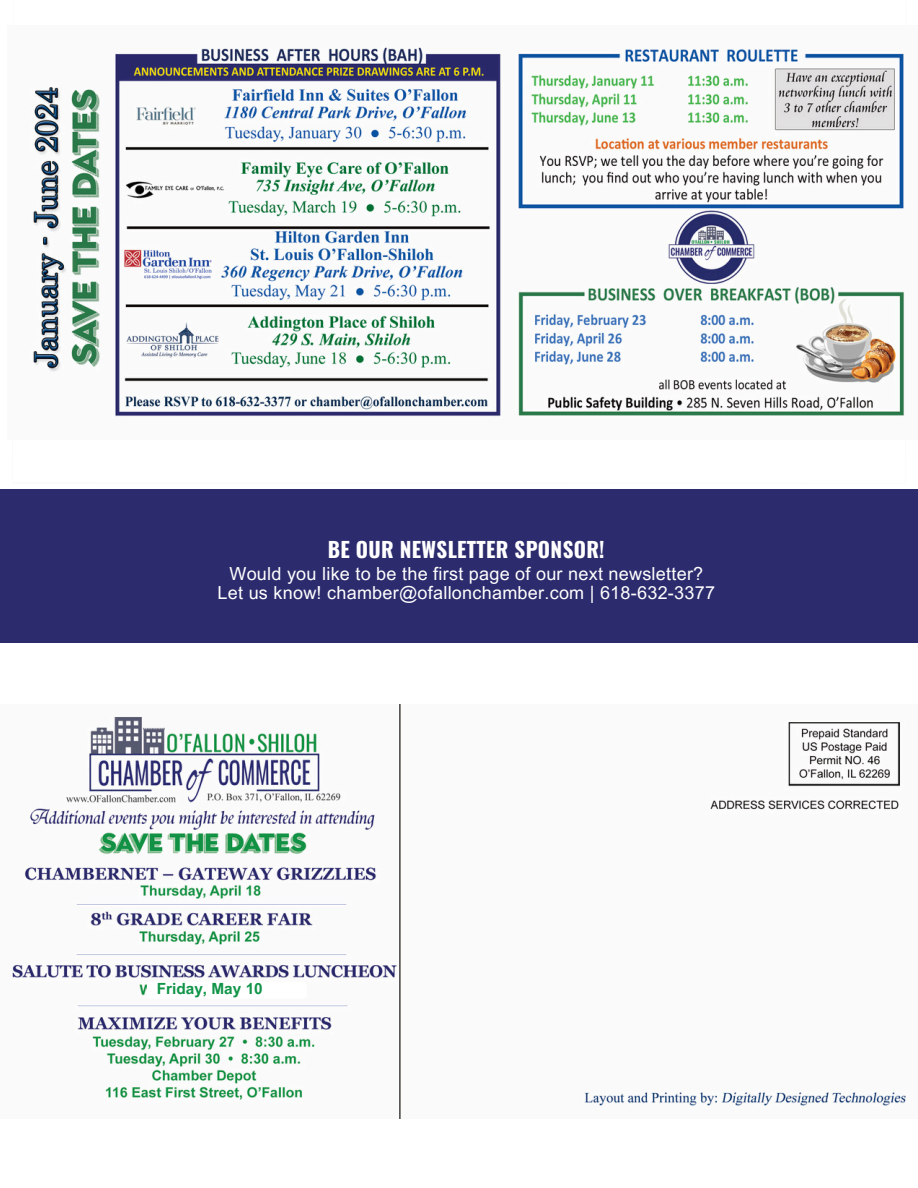
<style>
.page{position:relative;width:918px;height:1188px;background:#fff}
.page>*{position:absolute;margin:0;border:0;box-sizing:border-box;transform-origin:0 0}
.t1{font:700 21px "Oswald";letter-spacing:.015em;color:#fff}
.t2{font:18px/19.2px "Arial MT Pro";letter-spacing:.015em;color:#fff;text-align:center}
.t3{font:700 15.45px "Arial MT Pro";color:#109448}
</style>
<div class="page">
<div style="left:0;top:490px;width:918px;height:152px;background:#2c2b6d"></div>
<img style="left:30px;top:47px;width:875px;height:370px">
<img style="left:12px;top:704px;width:894px;height:414px">
<div style="left:147px;top:982px;width:160px;height:17px;background:#fff;border-radius:4px"></div>
<p class="t1" style="left:328px;top:533px;width:278px">BE OUR NEWSLETTER SPONSOR!</p>
<p class="t2" style="left:218px;top:566px;width:499px">Would you like to be the first page of our next newsletter?<br>Let us know! chamber@ofallonchamber.com | 618-632-3377</p>
<p class="t3" style="left:157px;top:982px;width:108px">Friday, May 10</p>
</div>
